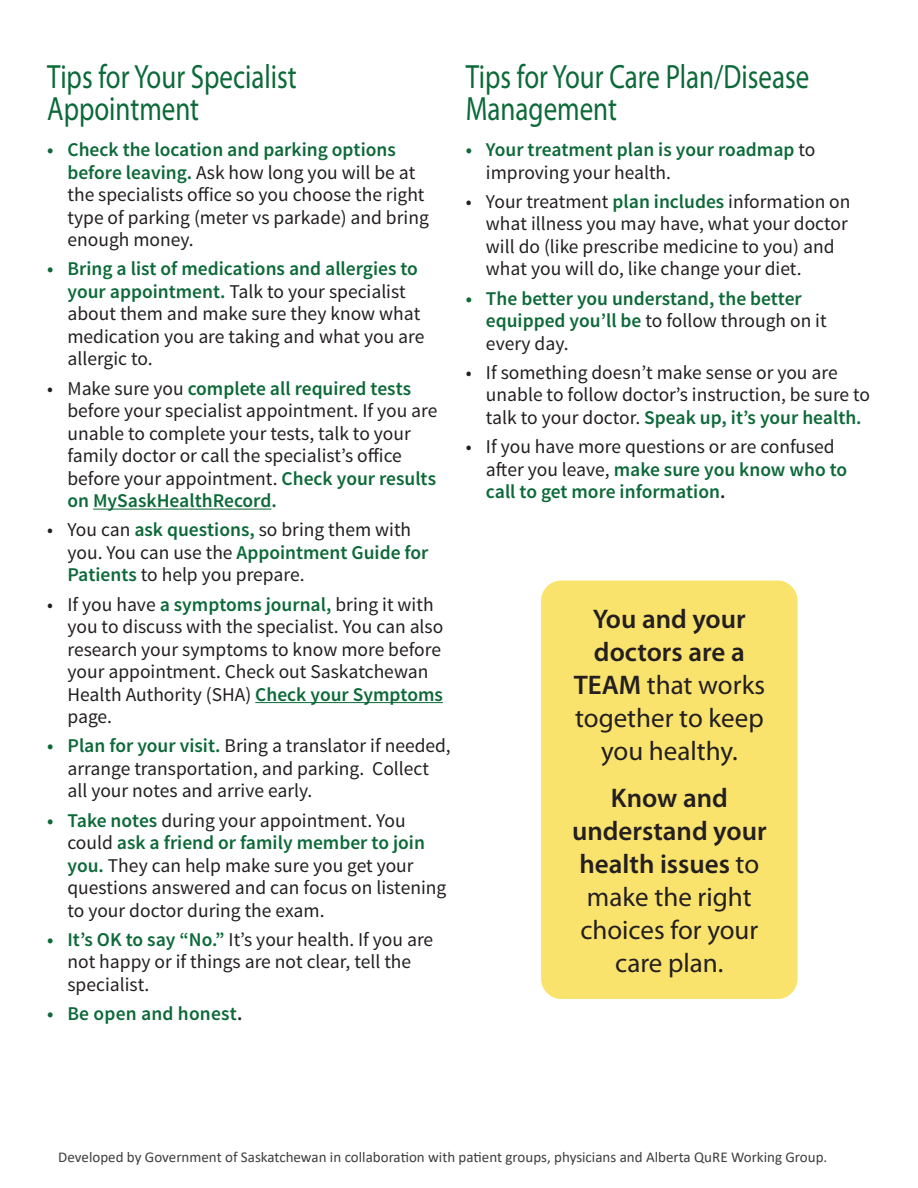
<style>
.page{position:relative;width:918px;height:1188px;background:#fff}
.page>*{position:absolute;margin:0;border:0;box-sizing:border-box;transform-origin:0 0}
.t1{font:33.75px/32.4px "Myriad Pro";color:#0c6938;scale:.8 1}
.t2{font:27px/33px "Myriad Pro";color:#231f20;text-align:center}
.t3{font:19.5px/22.5px "Source Sans Pro";color:#231f20}
.t4{font:600 19.5px/22.5px "Source Sans Pro";color:#0c6938}
.t5{font:15px "Calibri";color:#3e3e3f}
.s1{font-weight:600;color:#0c6938}
.s2{color:#231f20}
.s3{font-weight:400;color:#231f20}
.s4{font-weight:600}
</style>
<div class="page">
<hr style="left:93px;top:509px;width:178px;height:1px;background:#0c6938">
<hr style="left:255px;top:702px;width:188px;height:1px;background:#0c6938">
<div style="left:541px;top:580px;width:257px;height:419px;background:#fae36c;border-radius:20px"></div>
<h1 class="t1" style="left:47px;top:60px;width:314px">Tips for Your Specialist<br>Appointment</h1>
<p class="t3" style="left:67px;top:139px;width:363px;text-indent:-20px"><span class="s1">• Check the location and parking options before leaving.</span> Ask how long you will be at the specialists office so you choose the right type of parking (meter vs parkade) and bring enough money.</p>
<p class="t3" style="left:67px;top:258px;width:359px;text-indent:-20px"><span class="s1">• Bring a list of medications and allergies to your appointment.</span> Talk to your specialist about them and make sure they know what medication you are taking and what you are allergic to.</p>
<p class="t3" style="left:67px;top:377px;width:372px;text-indent:-20px">• Make sure you <span class="s1">complete all required tests </span>before your specialist appointment. If you are unable to complete your tests, talk to your family doctor or call the specialist’s office before your appointment. <span class="s1">Check your results on MySaskHealthRecord.</span></p>
<p class="t3" style="left:67px;top:519px;width:363px;text-indent:-20px">• You can <span class="s1">ask questions,</span> so bring them with you. You can use the <span class="s1">Appointment Guide for<br>Patients</span> to help you prepare.</p>
<p class="t3" style="left:67px;top:593px;width:377px;text-indent:-20px">• If you have <span class="s1">a symptoms journal,</span> bring it with you to discuss with the specialist. You can also research your symptoms to know more before your appointment. Check out Saskatchewan Health Authority (SHA) <span class="s1">Check your Symptoms </span>page.</p>
<p class="t3" style="left:67px;top:735px;width:385px;text-indent:-20px"><span class="s1">• Plan for your visit.</span> Bring a translator if needed, arrange transportation, and parking. Collect all your notes and arrive early.</p>
<p class="t3" style="left:67px;top:809px;width:380px;text-indent:-20px"><span class="s1">• Take notes</span> during your appointment. You could <span class="s1">ask a friend or family member to join you.</span> They can help make sure you get your questions answered and can focus on listening to your doctor during the exam.</p>
<p class="t3" style="left:67px;top:929px;width:367px;text-indent:-20px"><span class="s1">• It’s OK to say “No.”</span> It’s your health. If you are not happy or if things are not clear, tell the specialist.</p>
<p class="t4" style="left:47px;top:1003px;width:197px">• Be open and honest<span class="s2">.</span></p>
<h1 class="t1" style="left:466px;top:60px;width:431px">Tips for Your Care Plan/Disease<br>Management</h1>
<p class="t4" style="left:486px;top:139px;width:331px;text-indent:-20px">• Your treatment plan is your roadmap <span class="s3">to improving your health.</span></p>
<p class="t3" style="left:486px;top:191px;width:366px;text-indent:-20px">• Your treatment <span class="s1">plan includes</span> information on what illness you may have, what your doctor will do (like prescribe medicine to you) and what you will do, like change your diet.</p>
<p class="t4" style="left:486px;top:287px;width:342px;text-indent:-20px">• The better you understand, the better equipped you’ll be <span class="s3">to follow through on it every day.</span></p>
<p class="t3" style="left:486px;top:362px;width:386px;text-indent:-20px">• If something doesn’t make sense or you are unable to follow doctor’s instruction, be sure to talk to your doctor. <span class="s1">Speak up, it’s your health.</span></p>
<p class="t3" style="left:486px;top:436px;width:363px;text-indent:-20px">• If you have more questions or are confused after you leave, <span class="s1">make sure you know who to call to get more information</span><span class="s4">.</span></p>
<h2 class="t2" style="left:574px;top:602px;width:193px"><span class="s4">You and your doctors are a<br>TEAM</span> that works together to keep you healthy.</h2>
<h2 class="t2" style="left:572px;top:781px;width:196px"><span class="s4">Know and understand your health issues</span> to make the right choices for your care plan.</h2>
<p class="t5" style="left:58px;top:1146px;width:771px">Developed by Government of Saskatchewan in collaboration with patient groups, physicians and Alberta QuRE Working Group.</p>
</div>
